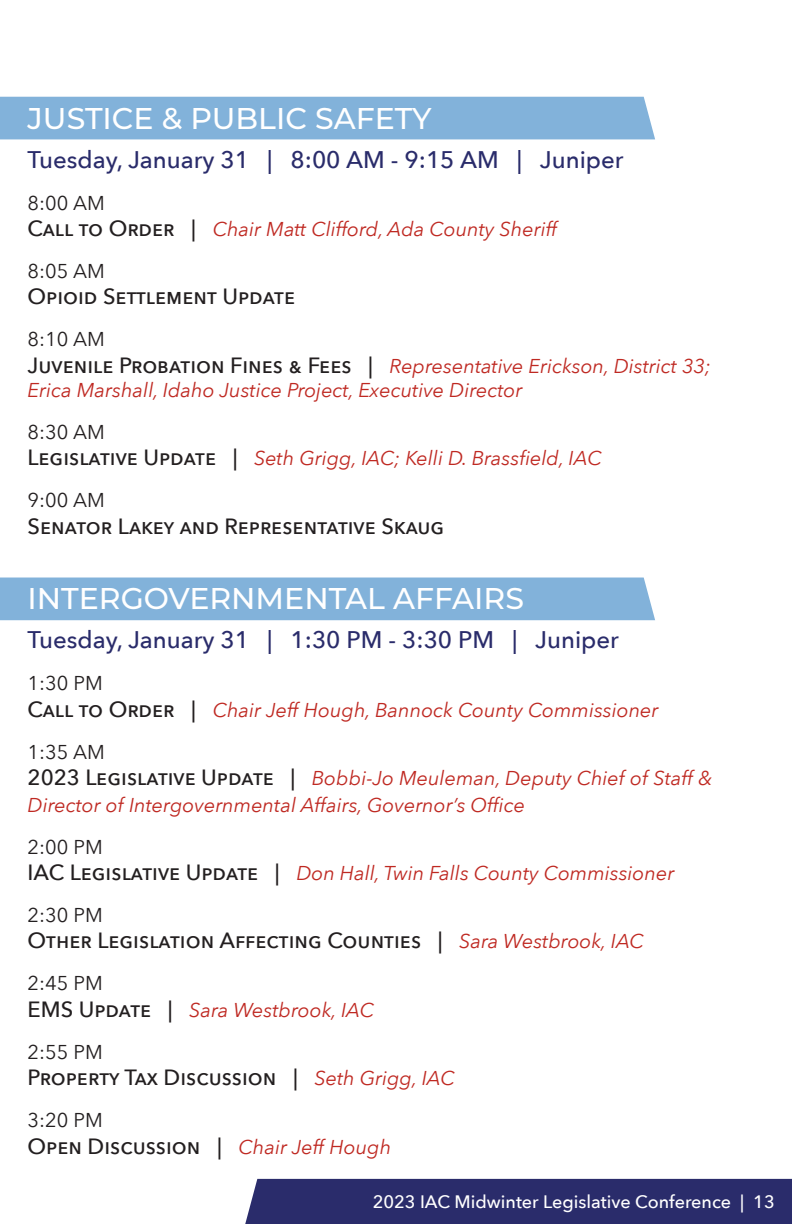
<style>
.page{position:relative;width:792px;height:1224px;background:#fff}
.page>*{position:absolute;margin:0;border:0;box-sizing:border-box;transform-origin:0 0}
.t1{font:500 30px "Montserrat";color:#fff}
.t2{font:500 24px "Avenir Next";color:#2a2c6b}
.t3{font:500 22px "Avenir Next";color:#231f20}
.t4{font:italic 20px/24px "Avenir Next";color:#bf2922}
.t5{font:20px "Avenir Next";color:#231f20}
.t6{font:500 18px "Avenir Next";color:#fff}
.s1{font-weight:500;font-style:normal;font-size:22px;color:#231f20}
.s2{font-weight:400;font-style:italic;font-size:20px;color:#bf2922}
</style>
<div class="page">
<div style="left:245px;top:1179px;width:547px;height:45px;background:#2a2c6b"></div>
<div style="left:0;top:97px;width:655px;height:42px;background:#82b2da"></div>
<div style="left:0;top:578px;width:655px;height:42px;background:#82b2da"></div>
<p class="t1" style="left:28px;top:97px;width:406px">JUSTICE &amp; PUBLIC SAFETY</p>
<p class="t2" style="left:28px;top:139px;width:598px">Tuesday, January 31 | 8:00 AM - 9:15 AM | Juniper</p>
<p class="t5" style="left:28px;top:186px;width:79px">8:00 AM</p>
<p class="t4" style="left:28px;top:216px;width:531px"><span class="s1">Call to Order |</span> Chair Matt Clifford, Ada County Sheriff</p>
<p class="t5" style="left:28px;top:254px;width:79px">8:05 AM</p>
<p class="t3" style="left:28px;top:278px;width:269px">Opioid Settlement Update</p>
<p class="t5" style="left:28px;top:322px;width:79px">8:10 AM</p>
<p class="t4" style="left:28px;top:353px;width:685px"><span class="s1">Juvenile Probation Fines &amp; Fees |</span> Representative Erickson, District 33;<br>Erica Marshall, Idaho Justice Project, Executive Director</p>
<p class="t5" style="left:28px;top:415px;width:79px">8:30 AM</p>
<p class="t4" style="left:28px;top:445px;width:576px"><span class="s1">Legislative Update |</span> Seth Grigg, IAC; Kelli D. Brassfield, IAC</p>
<p class="t5" style="left:28px;top:483px;width:79px">9:00 AM</p>
<p class="t3" style="left:28px;top:507px;width:418px">Senator Lakey and Representative Skaug</p>
<p class="t1" style="left:28px;top:578px;width:498px">INTERGOVERNMENTAL AFFAIRS</p>
<p class="t2" style="left:28px;top:620px;width:593px">Tuesday, January 31 | 1:30 PM - 3:30 PM | Juniper</p>
<p class="t5" style="left:28px;top:666px;width:77px">1:30 PM</p>
<p class="t4" style="left:28px;top:697px;width:632px"><span class="s1">Call to Order |</span> Chair Jeff Hough, Bannock County Commissioner</p>
<p class="t5" style="left:28px;top:735px;width:79px">1:35 AM</p>
<p class="t4" style="left:28px;top:764px;width:687px;line-height:26.4px"><span class="s1">2023 Legislative Update |</span> Bobbi-Jo Meuleman, Deputy Chief of Staff &amp;<br>Director of Intergovernmental Affairs, Governor’s Office</p>
<p class="t5" style="left:28px;top:830px;width:77px">2:00 PM</p>
<p class="t4" style="left:28px;top:860px;width:648px"><span class="s1">IAC Legislative Update |</span> Don Hall, Twin Falls County Commissioner</p>
<p class="t5" style="left:28px;top:898px;width:77px">2:30 PM</p>
<p class="t3" style="left:28px;top:922px;width:618px">Other Legislation Affecting Counties | <span class="s2">Sara Westbrook, IAC</span></p>
<p class="t5" style="left:28px;top:966px;width:77px">2:45 PM</p>
<p class="t4" style="left:28px;top:997px;width:348px"><span class="s1">EMS Update |</span> Sara Westbrook, IAC</p>
<p class="t5" style="left:28px;top:1035px;width:77px">2:55 PM</p>
<p class="t3" style="left:28px;top:1059px;width:429px">Property Tax Discussion | <span class="s2">Seth Grigg, IAC</span></p>
<p class="t5" style="left:28px;top:1103px;width:77px">3:20 PM</p>
<p class="t3" style="left:28px;top:1127px;width:365px">Open Discussion | <span class="s2">Chair Jeff Hough</span></p>
<p class="t6" style="left:373px;top:1187px;width:404px">2023 IAC Midwinter Legislative Conference | 13</p>
</div>
